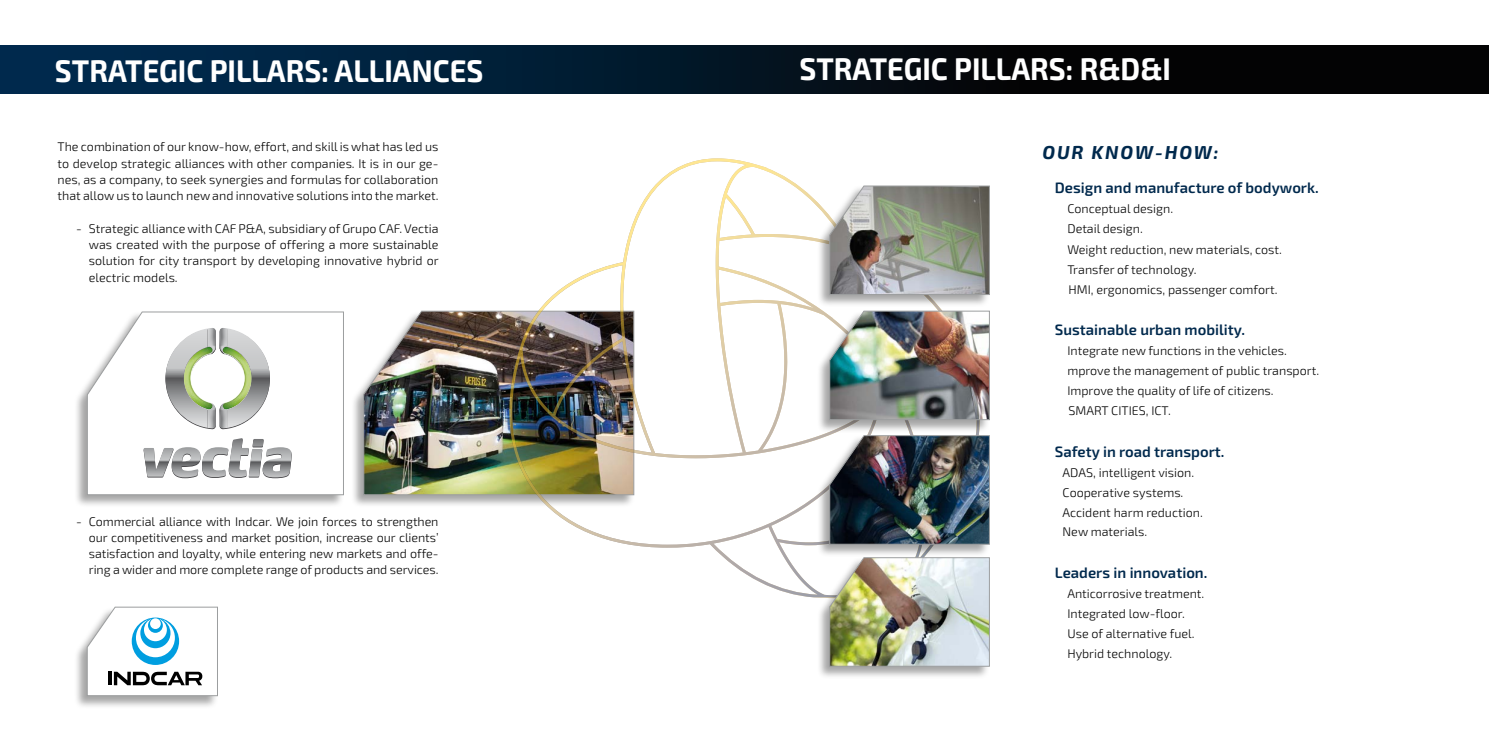
<style>
.page{position:relative;width:1489px;height:745px;background:#fff}
.page>*{position:absolute;margin:0;border:0;box-sizing:border-box;transform-origin:0 0}
.t1{font:700 31.25px "Exo 2.0";color:#fff;scale:.93 1}
.t2{font:italic 700 18.75px "Exo 2.0";letter-spacing:.1em;color:#00294d}
.t3{font:600 15px "Exo 2.0";color:#00294d}
.t4{font:300 12.5px/20px "Exo 2.0";color:#000}
</style>
<div class="page">
<div style="left:0;top:45px;width:1488px;height:49px;background:linear-gradient(to right,#002e53,#040000)"></div>
<div style="left:350px;top:310px;width:284px;height:198px;background:#000;opacity:.35"></div>
<img style="left:363px;top:310px;width:145px;height:185px">
<div style="left:74px;top:311px;width:270px;height:196px;background:#000;opacity:.35"></div>
<svg style="left:87px;top:311px;width:257px;height:184px"></svg>
<div style="left:74px;top:606px;width:144px;height:102px;background:#000;opacity:.35"></div>
<svg style="left:87px;top:606px;width:131px;height:89px"></svg>
<img style="left:508px;top:158px;width:472px;height:439px">
<div style="left:816px;top:556px;width:174px;height:123px;background:#000;opacity:.35"></div>
<img style="left:829px;top:557px;width:160px;height:109px">
<div style="left:816px;top:434px;width:174px;height:123px;background:#000;opacity:.35"></div>
<img style="left:829px;top:435px;width:160px;height:109px">
<div style="left:816px;top:310px;width:174px;height:122px;background:#000;opacity:.35"></div>
<img style="left:829px;top:310px;width:160px;height:109px">
<div style="left:816px;top:185px;width:174px;height:122px;background:#000;opacity:.35"></div>
<svg style="left:829px;top:185px;width:160px;height:110px;background:#94978f"></svg>
<h1 class="t1" style="left:55px;top:52px;width:462px">STRATEGIC PILLARS: ALLIANCES</h1>
<p class="t4" style="left:58px;top:139px;width:382px;line-height:16.2px;text-align:justify">The combination of our know-how, effort, and skill is what has led us to develop strategic alliances with other companies. It is in our ge&shy;nes, as a company, to seek synergies and formulas for collaboration that allow us to launch new and innovative solutions into the market.</p>
<p class="t4" style="left:89px;top:220px;width:351px;line-height:16.2px;text-align:justify;text-indent:-13px">- Strategic alliance with CAF P&amp;A, subsidiary of Grupo CAF. Vectia was created with the purpose of offering a more sustainable solution for city transport by developing innovative hybrid or electric models.</p>
<p class="t4" style="left:89px;top:513px;width:351px;line-height:16.2px;text-align:justify;text-indent:-12px">- Commercial alliance with Indcar. We join forces to strengthen our competitiveness and market position, increase our clients’ satisfaction and loyalty, while entering new markets and offe&shy;ring a wider and more complete range of products and services.</p>
<h1 class="t1" style="left:799px;top:50px;width:401px">STRATEGIC PILLARS: R&amp;D&amp;I</h1>
<h2 class="t2" style="left:1042px;top:141px;width:178px">OUR KNOW-HOW:</h2>
<p class="t3" style="left:1054px;top:179px;width:265px">Design and manufacture of bodywork.</p>
<p class="t4" style="left:1067px;top:199px;width:216px">Conceptual design.<br>Detail design.<br>Weight reduction, new materials, cost.<br>Transfer of technology.<br>HMI, ergonomics, passenger comfort.</p>
<p class="t3" style="left:1054px;top:320px;width:192px">Sustainable urban mobility.</p>
<p class="t4" style="left:1067px;top:341px;width:253px">Integrate new functions in the vehicles. mprove the management of public transport.<br>Improve the quality of life of citizens.<br>SMART CITIES, ICT.</p>
<p class="t3" style="left:1054px;top:442px;width:171px">Safety in road transport.</p>
<p class="t4" style="left:1062px;top:462px;width:142px">ADAS, intelligent vision.<br>Cooperative systems.<br>Accident harm reduction.<br>New materials.</p>
<p class="t3" style="left:1054px;top:563px;width:154px">Leaders in innovation.</p>
<p class="t4" style="left:1067px;top:583px;width:138px">Anticorrosive treatment.<br>Integrated low-floor.<br>Use of alternative fuel.<br>Hybrid technology.</p>
</div>
